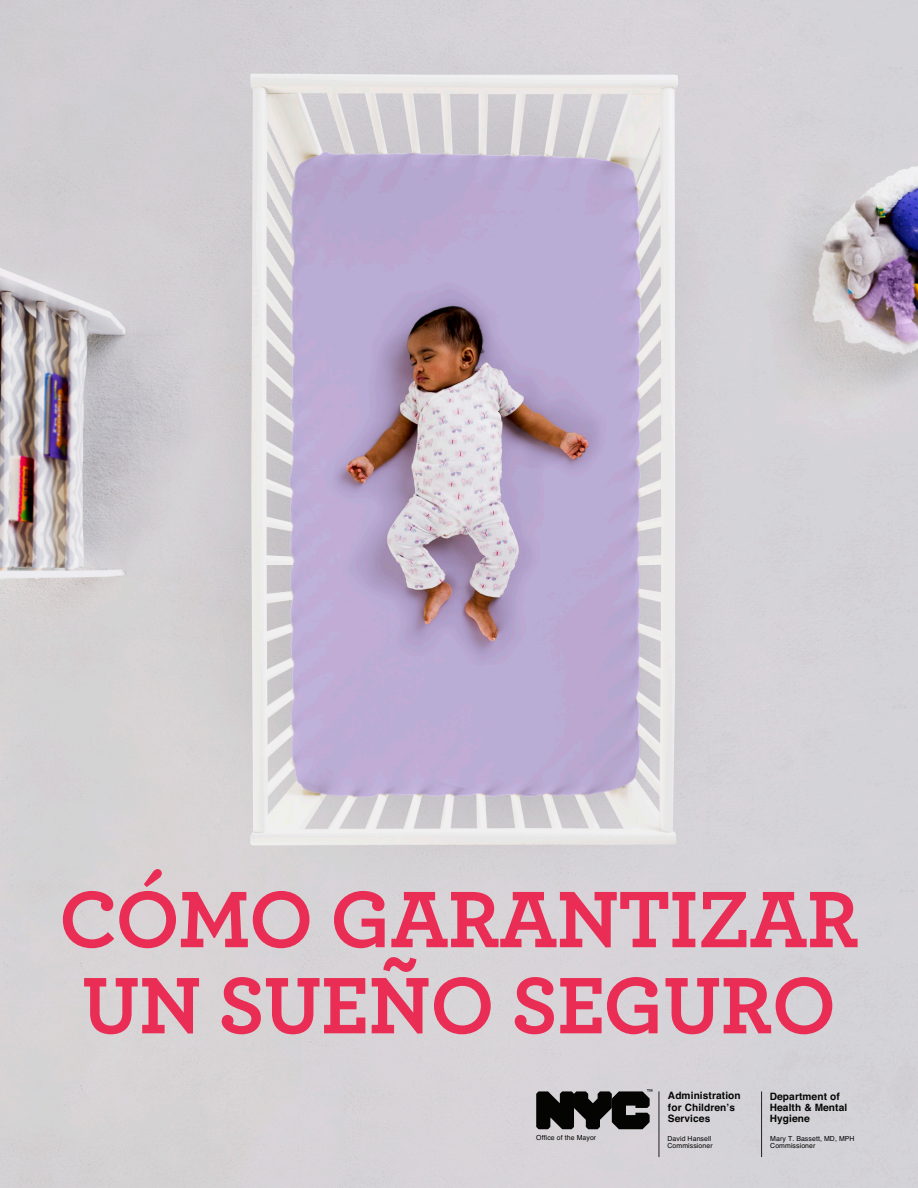
<style>
.page{position:relative;width:918px;height:1188px;background:#fff}
.page>*{position:absolute;margin:0;border:0;box-sizing:border-box;transform-origin:0 0}
.t1{font:700 84px/86.1px "Archer";letter-spacing:-.01em;color:#ea2d55}
.t2{font:700 10.05px/11.2px "Helvetica";letter-spacing:.01em;color:#040503}
.t3{font:6.9px/7.8px "Helvetica";letter-spacing:.01em;color:#040503}
</style>
<div class="page">
<img style="left:0;top:0;width:918px;height:1188px">
<svg style="left:536px;top:1089px;width:116px;height:40px;background:#3c3c3c"></svg>
<hr style="left:659px;top:1091px;width:1px;height:66px;background:#231f20">
<hr style="left:761px;top:1091px;width:1px;height:66px;background:#231f20">
<p class="t1" style="left:59px;top:874px;width:802px">CÓMO GARANTIZAR<br>UN SUEÑO SEGURO</p>
<p class="t3" style="left:536px;top:1134px;width:62px">Office of the Mayor</p>
<p class="t2" style="left:668px;top:1090px;width:74px">Administration for Children’s<br>Services</p>
<p class="t3" style="left:667px;top:1134px;width:47px">David Hansell<br>Commissioner</p>
<p class="t2" style="left:770px;top:1091px;width:79px">Department of<br>Health &amp; Mental<br>Hygiene</p>
<p class="t3" style="left:770px;top:1134px;width:86px">Mary T. Bassett, MD, MPH<br>Commissioner</p>
</div>
